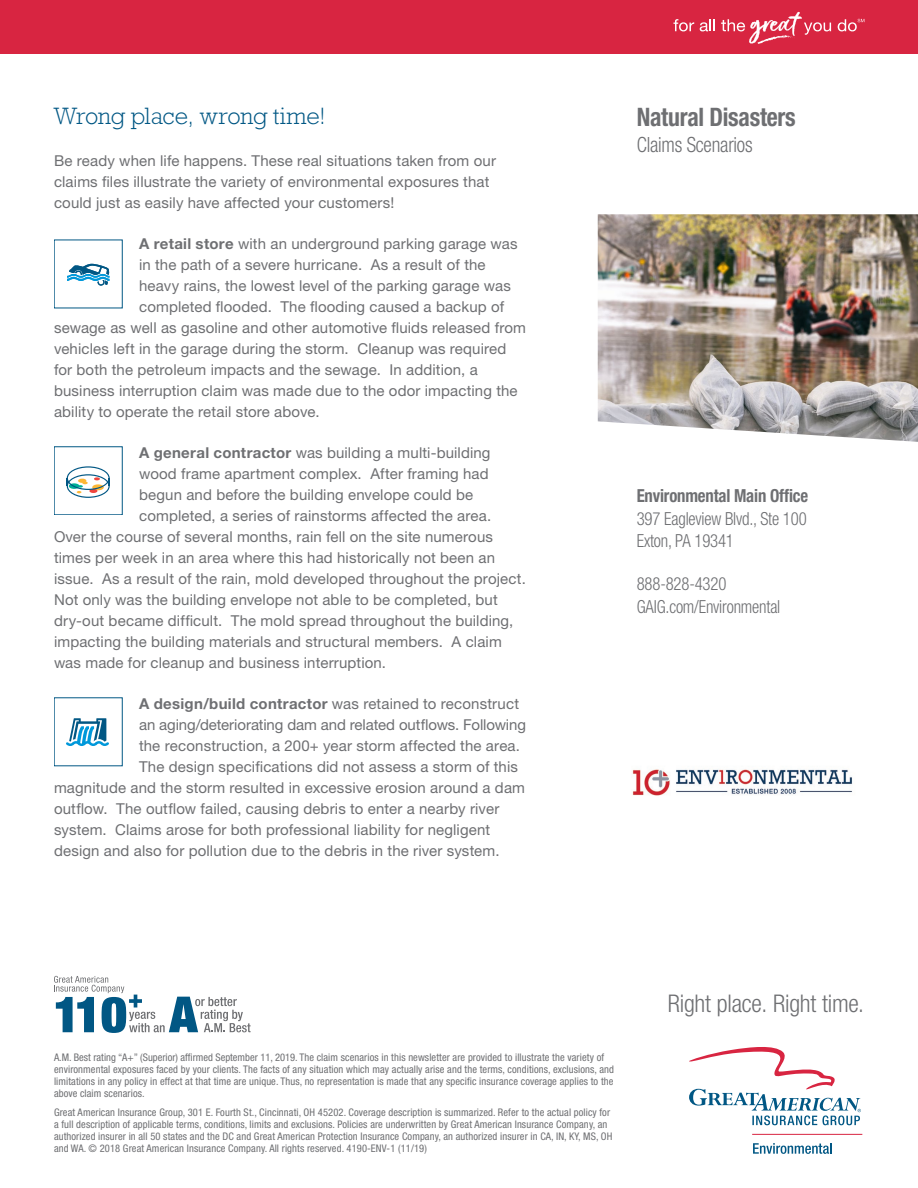
<style>
.page{position:relative;width:918px;height:1188px;background:#fff}
.page>*{position:absolute;margin:0;border:0;box-sizing:border-box;transform-origin:0 0}
.Sidebar_Callout{font:700 condensed 25.5px "Helvetica Neue LT Std";letter-spacing:-.01em;color:#6e6f72;scale:.93 1}
.Page_Headline{font:300 condensed 24.45px "Helvetica Neue LT Std";letter-spacing:-.01em;color:#6e6f72}
.t1{font:300 24px "Rockwell Std";letter-spacing:-.01em;color:#015784}
.Sidebar_Callout-2{font:300 condensed 21px "Helvetica Neue LT Std";letter-spacing:-.01em;color:#6e6f72;scale:.93 1}
.Sidebar_Callout-3{font:300 condensed 18px "Helvetica Neue LT Std";letter-spacing:-.01em;color:#6e6f72;scale:.93 1}
.Sidebar_Callout-4{font:700 condensed 18px "Helvetica Neue LT Std";letter-spacing:-.01em;color:#6e6f72;scale:.93 1}
.Bullet_One_Sheet{font:15px/21px "Helvetica Neue LT Std";letter-spacing:.01em;color:#6e6f72}
.t2{font:condensed 10.5px/12px "Helvetica Neue LT Std";letter-spacing:.01em;color:#6e6f72}
.s1{font-weight:700}
</style>
<div class="page">
<div style="left:0;top:0;width:918px;height:54px;background:#d82541"></div>
<svg style="left:673px;top:19px;width:21px;height:12px"></svg>
<svg style="left:700px;top:19px;width:15px;height:12px"></svg>
<svg style="left:838px;top:19px;width:26px;height:12px"></svg>
<svg style="left:721px;top:12px;width:110px;height:32px"></svg>
<svg style="left:67px;top:264px;width:42px;height:22px"></svg>
<svg style="left:67px;top:466px;width:43px;height:32px"></svg>
<svg style="left:66px;top:718px;width:43px;height:28px"></svg>
<img style="left:598px;top:214px;width:320px;height:228px">
<img style="left:632px;top:769px;width:221px;height:27px">
<svg style="left:54px;top:976px;width:197px;height:57px"></svg>
<svg style="left:689px;top:1047px;width:172px;height:78px"></svg>
<svg style="left:753px;top:1143px;width:79px;height:11px"></svg>
<hr style="left:752px;top:1134px;width:110px;height:1px;background:#d82541">
<p class="t1" style="left:54px;top:103px;width:273px">Wrong place, wrong time!</p>
<p class="Bullet_One_Sheet" style="left:54px;top:150px;width:444px">Be ready when life happens. These real situations taken from our claims files illustrate the variety of environmental exposures that could just as easily have affected your customers!</p>
<p class="Bullet_One_Sheet" style="left:139px;top:233px;width:380px"><span class="s1">A retail store</span> with an underground parking garage was</p>
<p class="Bullet_One_Sheet" style="left:139px;top:254px;width:348px">in the path of a severe hurricane. As a result of the</p>
<p class="Bullet_One_Sheet" style="left:139px;top:275px;width:373px">heavy rains, the lowest level of the parking garage was</p>
<p class="Bullet_One_Sheet" style="left:139px;top:296px;width:367px">completed flooded. The flooding caused a backup of</p>
<p class="Bullet_One_Sheet" style="left:54px;top:317px;width:474px">sewage as well as gasoline and other automotive fluids released from</p>
<p class="Bullet_One_Sheet" style="left:54px;top:338px;width:454px">vehicles left in the garage during the storm. Cleanup was required</p>
<p class="Bullet_One_Sheet" style="left:54px;top:359px;width:425px">for both the petroleum impacts and the sewage. In addition, a</p>
<p class="Bullet_One_Sheet" style="left:54px;top:380px;width:465px">business interruption claim was made due to the odor impacting the</p>
<p class="Bullet_One_Sheet" style="left:54px;top:401px;width:267px">ability to operate the retail store above.</p>
<p class="Bullet_One_Sheet" style="left:139px;top:442px;width:353px"><span class="s1">A general contractor</span> was building a multi-building</p>
<p class="Bullet_One_Sheet" style="left:139px;top:463px;width:351px">wood frame apartment complex. After framing had</p>
<p class="Bullet_One_Sheet" style="left:139px;top:484px;width:336px">begun and before the building envelope could be</p>
<p class="Bullet_One_Sheet" style="left:139px;top:505px;width:354px">completed, a series of rainstorms affected the area.</p>
<p class="Bullet_One_Sheet" style="left:54px;top:526px;width:441px">Over the course of several months, rain fell on the site numerous</p>
<p class="Bullet_One_Sheet" style="left:54px;top:547px;width:443px">times per week in an area where this had historically not been an</p>
<p class="Bullet_One_Sheet" style="left:54px;top:568px;width:473px">issue. As a result of the rain, mold developed throughout the project.</p>
<p class="Bullet_One_Sheet" style="left:54px;top:589px;width:445px">Not only was the building envelope not able to be completed, but</p>
<p class="Bullet_One_Sheet" style="left:54px;top:610px;width:461px">dry-out became difficult. The mold spread throughout the building,</p>
<p class="Bullet_One_Sheet" style="left:54px;top:631px;width:449px">impacting the building materials and structural members. A claim</p>
<p class="Bullet_One_Sheet" style="left:54px;top:652px;width:334px">was made for cleanup and business interruption.</p>
<p class="Bullet_One_Sheet" style="left:139px;top:693px;width:381px"><span class="s1">A design/build contractor</span> was retained to reconstruct</p>
<p class="Bullet_One_Sheet" style="left:139px;top:714px;width:388px">an aging/deteriorating dam and related outflows. Following</p>
<p class="Bullet_One_Sheet" style="left:139px;top:735px;width:383px">the reconstruction, a 200+ year storm affected the area.</p>
<p class="Bullet_One_Sheet" style="left:139px;top:756px;width:380px">The design specifications did not assess a storm of this</p>
<p class="Bullet_One_Sheet" style="left:54px;top:777px;width:473px">magnitude and the storm resulted in excessive erosion around a dam</p>
<p class="Bullet_One_Sheet" style="left:54px;top:798px;width:447px">outflow. The outflow failed, causing debris to enter a nearby river</p>
<p class="Bullet_One_Sheet" style="left:54px;top:819px;width:438px">system. Claims arose for both professional liability for negligent</p>
<p class="Bullet_One_Sheet" style="left:54px;top:840px;width:447px">design and also for pollution due to the debris in the river system.</p>
<p class="Sidebar_Callout" style="left:637px;top:102px;width:172px">Natural Disasters</p>
<p class="Sidebar_Callout-2" style="left:637px;top:132px;width:126px">Claims Scenarios</p>
<p class="Sidebar_Callout-4" style="left:637px;top:485px;width:186px">Environmental Main Office</p>
<p class="Sidebar_Callout-3" style="left:637px;top:508px;width:184px">397 Eagleview Blvd., Ste 100</p>
<p class="Sidebar_Callout-3" style="left:637px;top:531px;width:106px">Exton, PA 19341</p>
<p class="Sidebar_Callout-3" style="left:637px;top:574px;width:98px">888-828-4320</p>
<p class="Sidebar_Callout-3" style="left:637px;top:596px;width:156px">GAIG.com/Environmental</p>
<p class="t2" style="left:54px;top:1052px;width:562px">A.M. Best rating “A+” (Superior) affirmed September 11, 2019. The claim scenarios in this newsletter are provided to illustrate the variety of environmental exposures faced by your clients. The facts of any situation which may actually arise and the terms, conditions, exclusions, and limitations in any policy in effect at that time are unique. Thus, no representation is made that any specific insurance coverage applies to the above claim scenarios.</p>
<p class="t2" style="left:54px;top:1106px;width:560px">Great American Insurance Group, 301 E. Fourth St., Cincinnati, OH 45202. Coverage description is summarized. Refer to the actual policy for a full description of applicable terms, conditions, limits and exclusions. Policies are underwritten by Great American Insurance Company, an authorized insurer in all 50 states and the DC and Great American Protection Insurance Company, an authorized insurer in CA, IN, KY, MS, OH and WA. © 2018 Great American Insurance Company. All rights reserved. 4190-ENV-1 (11/19)</p>
<p class="Page_Headline" style="left:668px;top:990px;width:198px">Right place. Right time.</p>
</div>
